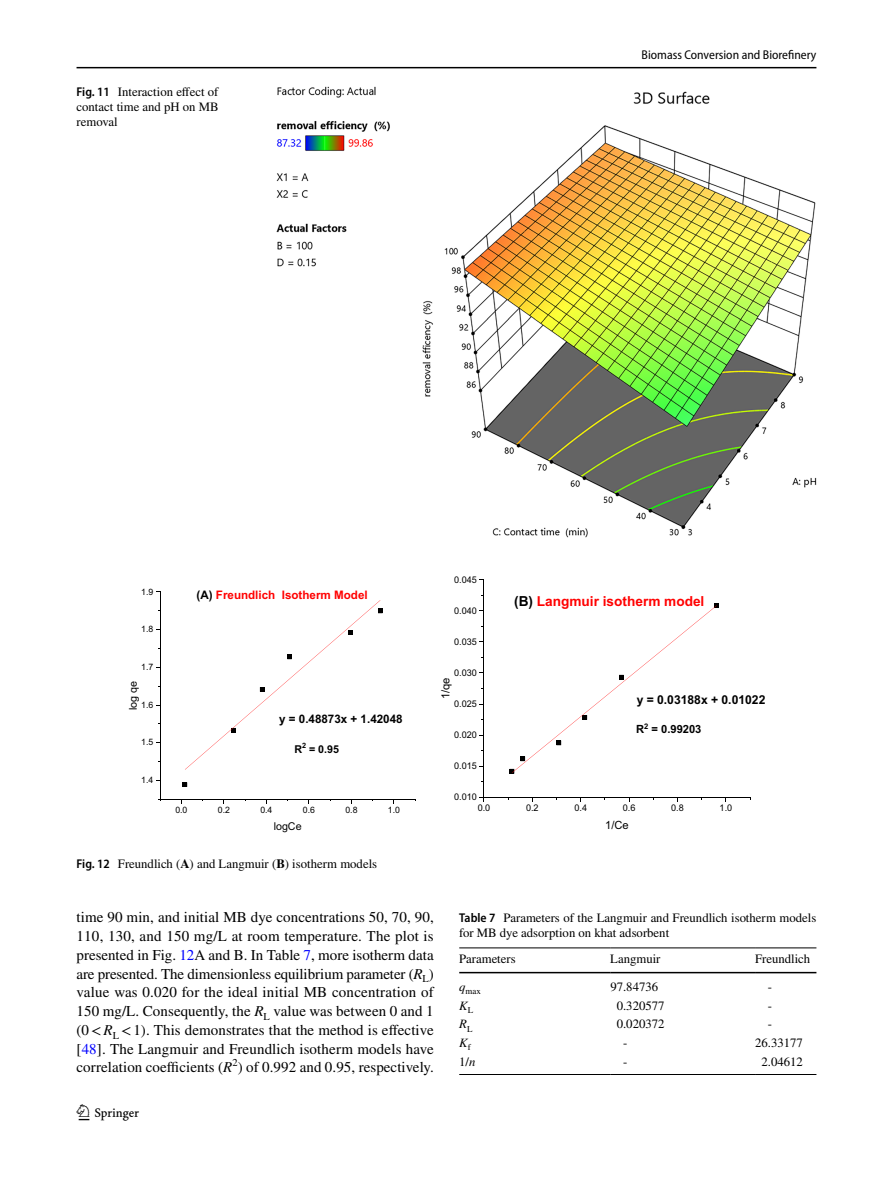
<style>
.page{position:relative;width:893px;height:1187px;background:#fff}
.page>*{position:absolute;margin:0;border:0;box-sizing:border-box;transform-origin:0 0}
.t1{font:22.5px "Springnew Regular 2";color:#000}
.t2{font:15px/18.8px "STIX";letter-spacing:.005em;color:#000;text-align:justify}
.t3{font:700 13.8px "Arial";color:#f00}
.t4{font:12.75px/15px "STIX";color:#000;text-align:justify}
.t5{font:semi-condensed 12.75px "Myriad Pro";color:#000}
.t6{font:italic 12.75px "STIX";color:#000}
.t7{font:700 12.3px "Arial";color:#000}
.t8{font:700 11.7px "Arial";color:#f00}
.t9{font:700 11.7px "Arial";color:#000}
.t10{font:700 11.25px "Arial";color:#000}
.t11{font:11.25px "Arial MT3";color:#000}
.t12{font:11.1px "Arial MT3";color:#000}
.t13{font:700 10.8px "Arial";color:#000}
.t14{font:10.8px "Arial MT3";color:#000}
.t15{font:10.65px "Arial MT3";color:#000}
.t16{font:9.15px "Arial MT3";color:#000}
.t17{font:8.85px "Arial MT3";color:#000}
.t18{font:8.85px "STIX";color:#000}
.s1{font-family:"Myriad Pro";font-weight:600;font-stretch:semi-condensed}
.s2{color:#000}
.s3{font-weight:700}
.s4{color:#00f}
.s5{font-style:italic}
</style>
<div class="page">
<hr style="left:77px;top:67px;width:739px;height:1px;background:#000">
<img style="left:276px;top:87px;width:540px;height:450px">
<hr style="left:160px;top:798px;width:256px;height:1px;background:#000">
<hr style="left:160px;top:591px;width:1px;height:208px;background:#000">
<svg style="left:183px;top:782px;width:4px;height:4px"></svg>
<svg style="left:185px;top:600px;width:198px;height:169px"></svg>
<hr style="left:484px;top:796px;width:266px;height:1px;background:#000">
<hr style="left:484px;top:579px;width:1px;height:218px;background:#000">
<svg style="left:510px;top:603px;width:209px;height:170px"></svg>
<hr style="left:459px;top:947px;width:151px;height:1px;background:#000">
<hr style="left:459px;top:971px;width:151px;height:2px;background:#000">
<hr style="left:610px;top:947px;width:145px;height:1px;background:#000">
<hr style="left:610px;top:971px;width:145px;height:2px;background:#000">
<hr style="left:755px;top:947px;width:61px;height:1px;background:#000">
<hr style="left:755px;top:971px;width:61px;height:2px;background:#000">
<hr style="left:459px;top:1073px;width:151px;height:1px;background:#000">
<hr style="left:610px;top:1073px;width:145px;height:1px;background:#000">
<hr style="left:755px;top:1073px;width:61px;height:1px;background:#000">
<p class="t4" style="left:77px;top:85px;width:144px"><span class="s1">Fig. 11</span> Interaction effect of contact time and pH on MB removal</p>
<p class="t5" style="left:642px;top:48px;width:176px">Biomass Conversion and Biorefinery</p>
<p class="t17" style="left:141px;top:585px;width:14px">1.9</p>
<p class="t17" style="left:141px;top:623px;width:14px">1.8</p>
<p class="t17" style="left:141px;top:660px;width:14px">1.7</p>
<p class="t15" style="left:126px;top:710px;width:31px;rotate:-90deg">log qe</p>
<p class="t17" style="left:141px;top:698px;width:14px">1.6</p>
<p class="t17" style="left:141px;top:736px;width:14px">1.5</p>
<p class="t17" style="left:141px;top:773px;width:14px">1.4</p>
<p class="t8" style="left:197px;top:587px;width:173px"><span class="s2">(A)</span> Freundlich Isotherm Model</p>
<p class="t9" style="left:279px;top:710px;width:125px">y = 0.48873x + 1.42048</p>
<p class="t13" style="left:294px;top:741px;width:46px">R<sup>2</sup> = 0.95</p>
<p class="t17" style="left:175px;top:803px;width:14px">0.0</p>
<p class="t17" style="left:218px;top:803px;width:14px">0.2</p>
<p class="t17" style="left:260px;top:803px;width:14px">0.4</p>
<p class="t17" style="left:303px;top:803px;width:14px">0.6</p>
<p class="t17" style="left:345px;top:803px;width:14px">0.8</p>
<p class="t17" style="left:388px;top:803px;width:14px">1.0</p>
<p class="t14" style="left:274px;top:818px;width:29px">logCe</p>
<p class="t4" style="left:77px;top:857px;width:302px"><span class="s1">Fig. 12</span> Freundlich (<span class="s3">A</span>) and Langmuir (<span class="s3">B</span>) isotherm models</p>
<p class="t16" style="left:454px;top:573px;width:24px">0.045</p>
<p class="t16" style="left:454px;top:604px;width:24px">0.040</p>
<p class="t16" style="left:454px;top:635px;width:24px">0.035</p>
<p class="t16" style="left:454px;top:666px;width:24px">0.030</p>
<p class="t12" style="left:438px;top:699px;width:23px;rotate:-90deg">1/qe</p>
<p class="t16" style="left:454px;top:697px;width:24px">0.025</p>
<p class="t16" style="left:454px;top:728px;width:24px">0.020</p>
<p class="t16" style="left:454px;top:759px;width:24px">0.015</p>
<p class="t16" style="left:454px;top:790px;width:24px">0.010</p>
<p class="t3" style="left:514px;top:591px;width:192px"><span class="s2">(B)</span> Langmuir isotherm model</p>
<p class="t7" style="left:637px;top:690px;width:130px">y = 0.03188x + 0.01022</p>
<p class="t10" style="left:636px;top:721px;width:67px">R<sup>2</sup> = 0.99203</p>
<p class="t16" style="left:478px;top:801px;width:14px">0.0</p>
<p class="t16" style="left:526px;top:801px;width:14px">0.2</p>
<p class="t16" style="left:574px;top:801px;width:14px">0.4</p>
<p class="t16" style="left:623px;top:801px;width:14px">0.6</p>
<p class="t16" style="left:671px;top:801px;width:14px">0.8</p>
<p class="t16" style="left:720px;top:801px;width:14px">1.0</p>
<p class="t11" style="left:605px;top:817px;width:25px">1/Ce</p>
<p class="t2" style="left:77px;top:908px;width:359px">time 90 min, and initial MB dye concentrations 50, 70, 90, 110, 130, and 150 mg/L at room temperature. The plot is presented in Fig. <span class="s4">12</span>A and B. In Table <span class="s4">7</span>, more isotherm data are presented. The dimensionless equilibrium parameter (<span class="s5">R</span><sub>L</sub>) value was 0.020 for the ideal initial MB concentration of 150 mg/L. Consequently, the <span class="s5">R</span><sub>L</sub> value was between 0 and 1 (0&lt;<span class="s5">R</span><sub>L</sub> &lt;1). This demonstrates that the method is effective [<span class="s4">48</span>]. The Langmuir and Freundlich isotherm models have correlation coefficients (<span class="s5">R</span><sup>2</sup>) of 0.992 and 0.95, respectively.</p>
<h1 class="t1" style="left:79px;top:1104px;width:62px">1 3</h1>
<p class="t4" style="left:459px;top:911px;width:359px"><span class="s1">Table 7</span> Parameters of the Langmuir and Freundlich isotherm models for MB dye adsorption on khat adsorbent</p>
<p class="t4" style="left:459px;top:951px;width:58px">Parameters</p>
<p class="t4" style="left:610px;top:951px;width:52px">Langmuir</p>
<p class="t4" style="left:755px;top:951px;width:57px">Freundlich</p>
<p class="t18" style="left:459px;top:985px;width:23px"><sup>q</sup>max</p>
<p class="t4" style="left:610px;top:979px;width:49px">97.84736</p>
<p class="t4" style="left:768px;top:979px;width:6px">-</p>
<p class="t6" style="left:459px;top:996px;width:15px">K<sub>L</sub></p>
<p class="t4" style="left:617px;top:998px;width:49px">0.320577</p>
<p class="t4" style="left:768px;top:998px;width:6px">-</p>
<p class="t6" style="left:459px;top:1015px;width:15px">R<sub>L</sub></p>
<p class="t4" style="left:617px;top:1017px;width:49px">0.020372</p>
<p class="t4" style="left:768px;top:1017px;width:6px">-</p>
<p class="t6" style="left:459px;top:1033px;width:13px">K<sub>f</sub></p>
<p class="t4" style="left:623px;top:1036px;width:6px">-</p>
<p class="t4" style="left:755px;top:1036px;width:49px">26.33177</p>
<p class="t4" style="left:459px;top:1054px;width:18px">1/<span class="s5">n</span></p>
<p class="t4" style="left:623px;top:1054px;width:6px">-</p>
<p class="t4" style="left:762px;top:1054px;width:43px">2.04612</p>
</div>
